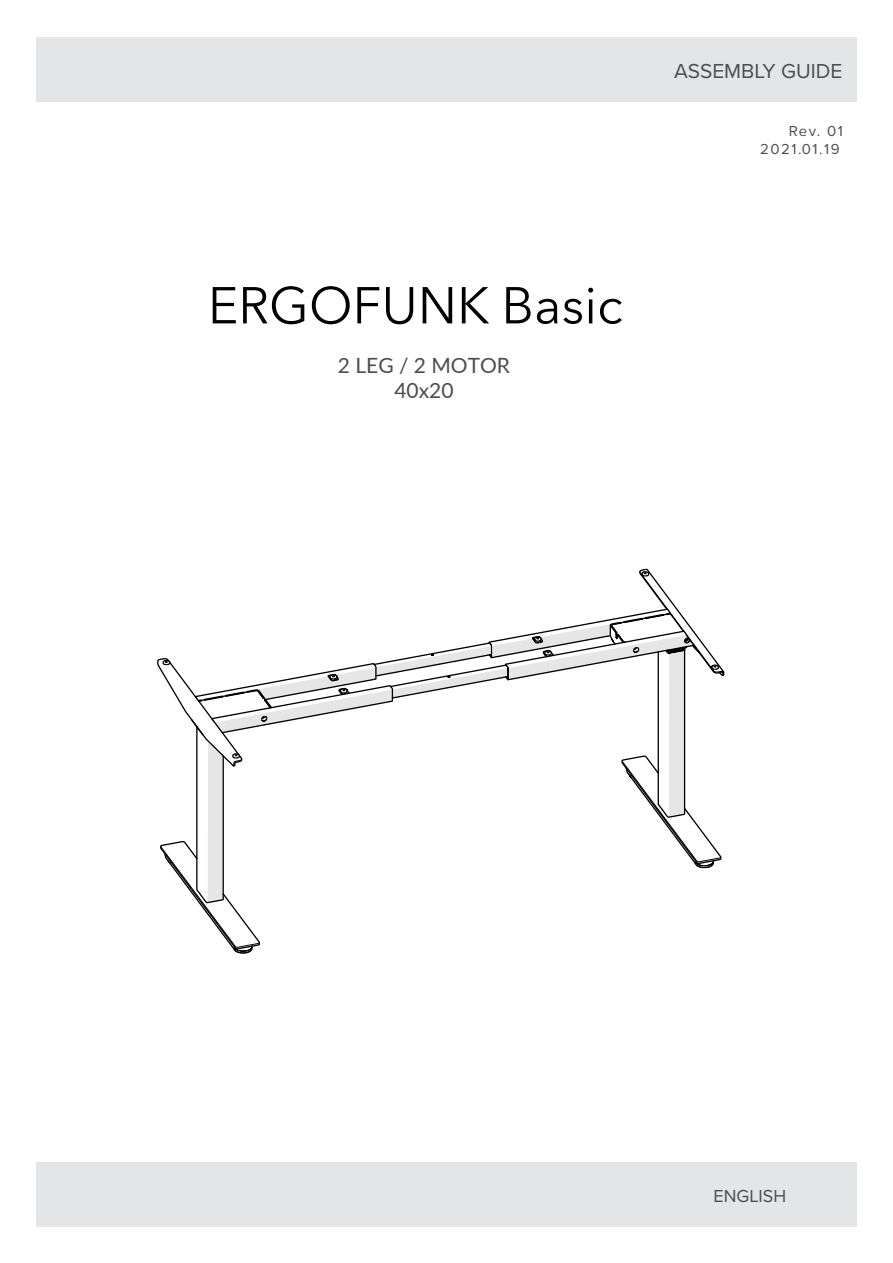
<style>
.page{position:relative;width:893px;height:1263px;background:#fff}
.page>*{position:absolute;margin:0;border:0;box-sizing:border-box;transform-origin:0 0}
.t1{font:51.3px "Avenir Next";color:#000}
.t2{font:21px/25.2px "Lato";color:#4d4d4d;text-align:center}
.t3{font:21px "Proxima Nova";color:#4d4d4d}
.t4{font:18px "Proxima Nova";color:#4d4d4d}
.t5{font:15px "Proxima Nova";letter-spacing:.1em;color:#4d4d4d}
</style>
<div class="page">
<div style="left:36px;top:37px;width:821px;height:64px;background:#e4e5e7"></div>
<div style="left:36px;top:1163px;width:821px;height:64px;background:#e4e5e7"></div>
<svg style="left:157px;top:568px;width:568px;height:386px"></svg>
<h2 class="t3" style="left:674px;top:55px;width:170px">ASSEMBLY GUIDE</h2>
<p class="t5" style="left:789px;top:120px;width:56px">Rev. 01</p>
<p class="t5" style="left:760px;top:138px;width:81px">2021.01.19</p>
<p class="t1" style="left:208px;top:262px;width:416px">ERGOFUNK Basic</p>
<p class="t2" style="left:338px;top:352px;width:174px">2 LEG / 2 MOTOR<br>40x20</p>
<p class="t4" style="left:713px;top:1182px;width:74px">ENGLISH</p>
</div>
